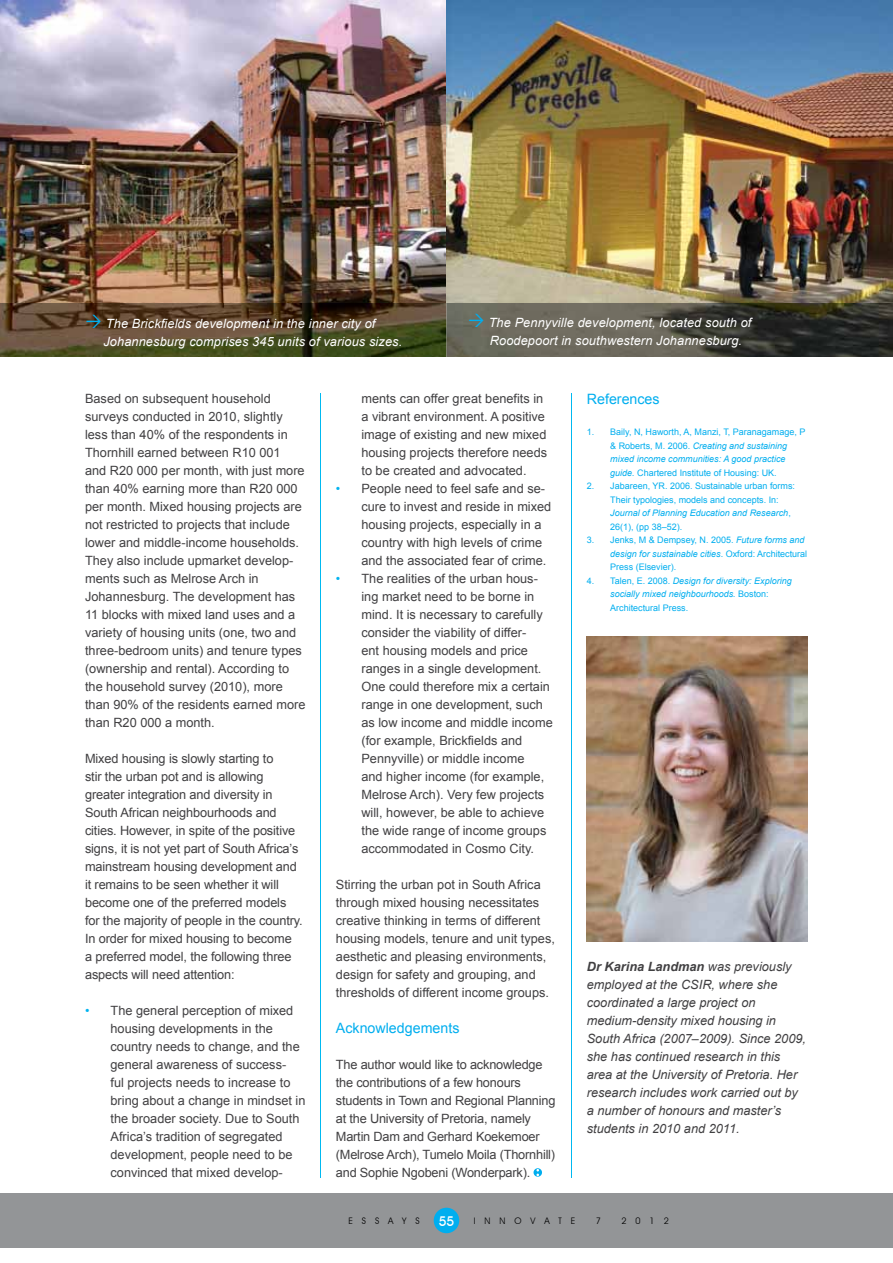
<style>
.page{position:relative;width:893px;height:1263px;background:#fff}
.page>*{position:absolute;margin:0;border:0;box-sizing:border-box;transform-origin:0 0}
.t1{font:14.25px "Arial";color:#00aeef}
.t2{font:500 13.5px "Avant Garde IT Cby BT";color:#fff}
.t3{font:12.75px/18px "Arial";color:#414042}
.t4{font:italic 12.75px/18px "Arial";color:#414042}
.t5{font:italic 12.75px/18px "Arial";letter-spacing:.01em;color:#fff}
.t6{font:9px/13.5px "Arial";color:#00aeef}
.t7{font:italic 9px/13.5px "Arial";color:#00aeef}
.t8{font:9px "Avant Garde IT Cby BT";letter-spacing:1em;color:#000}
.s1{color:#00b3f0}
.s2{font-style:italic}
.s3{font-style:normal}
.s4{font-weight:700}
</style>
<div class="page">
<div style="left:0;top:1193px;width:893px;height:54px;background:#939597"></div>
<div style="left:434px;top:1208px;width:25px;height:25px;background:#00aeef;border-radius:50%"></div>
<svg style="left:533px;top:1168px;width:9px;height:9px"></svg>
<img style="left:0;top:0;width:447px;height:303px">
<img style="left:447px;top:0;width:446px;height:303px">
<img style="left:587px;top:637px;width:221px;height:305px">
<img style="left:0;top:303px;width:893px;height:54px">
<hr style="left:320px;top:393px;width:1px;height:785px;background:#00b9f1">
<hr style="left:571px;top:393px;width:1px;height:785px;background:#00b9f1">
<svg style="left:87px;top:314px;width:14px;height:14px"></svg>
<svg style="left:469px;top:314px;width:14px;height:13px"></svg>
<p class="t5" style="left:103px;top:314px;width:300px">The Brickfields development in the inner city of<br>Johannesburg comprises 345 units of various sizes.</p>
<p class="t5" style="left:489px;top:314px;width:264px">The Pennyville development, located south of<br>Roodepoort in southwestern Johannesburg.</p>
<p class="t3" style="left:85px;top:389px;width:222px">Based on subsequent household surveys conducted in 2010, slightly less than 40% of the respondents in Thornhill earned between R10 001<br>and R20 000 per month, with just more than 40% earning more than R20 000 per month. Mixed housing projects are not restricted to projects that include lower and middle-income households.<br>They also include upmarket develop&shy;ments such as Melrose Arch in Johannesburg. The development has 11 blocks with mixed land uses and a variety of housing units (one, two and three-bedroom units) and tenure types (ownership and rental). According to the household survey (2010), more than 90% of the residents earned more than R20 000 a month.</p>
<p class="t3" style="left:85px;top:749px;width:219px">Mixed housing is slowly starting to<br>stir the urban pot and is allowing greater integration and diversity in South African neighbourhoods and cities. However, in spite of the positive signs, it is not yet part of South Africa’s mainstream housing development and it remains to be seen whether it will become one of the preferred models for the majority of people in the country.<br>In order for mixed housing to become<br>a preferred model, the following three aspects will need attention:</p>
<p class="t3" style="left:111px;top:1001px;width:196px;text-indent:-26px"><span class="s1">•</span> The general perception of mixed housing developments in the country needs to change, and the general awareness of success-<br>ful projects needs to increase to bring about a change in mindset in the broader society. Due to South<br>Africa’s tradition of segregated development, people need to be convinced that mixed develop-</p>
<p class="t3" style="left:361px;top:389px;width:187px">ments can offer great benefits in a vibrant environment. A positive image of existing and new mixed housing projects therefore needs to be created and advocated.</p>
<p class="t3" style="left:361px;top:479px;width:191px;text-indent:-26px"><span class="s1">•</span> People need to feel safe and se&shy;cure to invest and reside in mixed housing projects, especially in a country with high levels of crime and the associated fear of crime.</p>
<p class="t3" style="left:361px;top:569px;width:193px;text-indent:-26px"><span class="s1">•</span> The realities of the urban hous&shy;ing market need to be borne in mind. It is necessary to carefully consider the viability of differ-<br>ent housing models and price ranges in a single development.<br>One could therefore mix a certain range in one development, such as low income and middle income (for example, Brickfields and<br>Pennyville) or middle income<br>and higher income (for example,<br>Melrose Arch). Very few projects will, however, be able to achieve the wide range of income groups accommodated in Cosmo City.</p>
<p class="t3" style="left:336px;top:875px;width:220px">Stirring the urban pot in South Africa through mixed housing necessitates creative thinking in terms of different housing models, tenure and unit types, aesthetic and pleasing environments, design for safety and grouping, and thresholds of different income groups.</p>
<p class="t1" style="left:336px;top:1018px;width:125px">Acknowledgements</p>
<p class="t3" style="left:336px;top:1055px;width:221px">The author would like to acknowledge the contributions of a few honours students in Town and Regional Planning at the University of Pretoria, namely Martin Dam and Gerhard Koekemoer (Melrose Arch), Tumelo Moila (Thornhill) and Sophie Ngobeni (Wonderpark).</p>
<p class="t1" style="left:587px;top:389px;width:74px">References</p>
<p class="t6" style="left:587px;top:425px;width:220px;text-align:center">1. Baily, N, Haworth, A, Manzi, T, Paranagamage, P &amp; Roberts, M. 2006. <span class="s2">Creating and sustaining<br>mixed income communities: A good practice<br>guide.</span> Chartered Institute of Housing: UK.</p>
<p class="t6" style="left:610px;top:479px;width:186px;text-indent:-23px">2. Jabareen, YR. 2006. Sustainable urban forms:<br>Their typologies, models and concepts. In:<br><span class="s2">Journal of Planning Education and Research</span>, 26(1), (pp 38–52).</p>
<p class="t6" style="left:610px;top:533px;width:199px;text-indent:-23px">3. Jenks, M &amp; Dempsey, N. 2005. <span class="s2">Future forms and design for sustainable cities</span>. Oxford: Architectural<br>Press (Elsevier).</p>
<p class="t7" style="left:610px;top:574px;width:183px;text-indent:-23px"><span class="s3">4. Talen, E. 2008.</span> Design for diversity: Exploring socially mixed neighbourhoods. <span class="s3">Boston:<br>Architectural Press.</span></p>
<p class="t4" style="left:587px;top:957px;width:221px"><span class="s4">Dr Karina Landman</span> was previously employed at the CSIR, where she coordinated a large project on medium-density mixed housing in South Africa (2007–2009). Since 2009, she has continued research in this area at the University of Pretoria. Her research includes work carried out by a number of honours and master’s students in 2010 and 2011.</p>
<p class="t8" style="left:348px;top:1215px;width:73px">ESSAYS</p>
<p class="t2" style="left:439px;top:1213px;width:17px">55</p>
<p class="t8" style="left:474px;top:1215px;width:103px">INNOVATE</p>
<p class="t8" style="left:596px;top:1215px;width:7px">7</p>
<p class="t8" style="left:621px;top:1215px;width:49px">2012</p>
</div>
